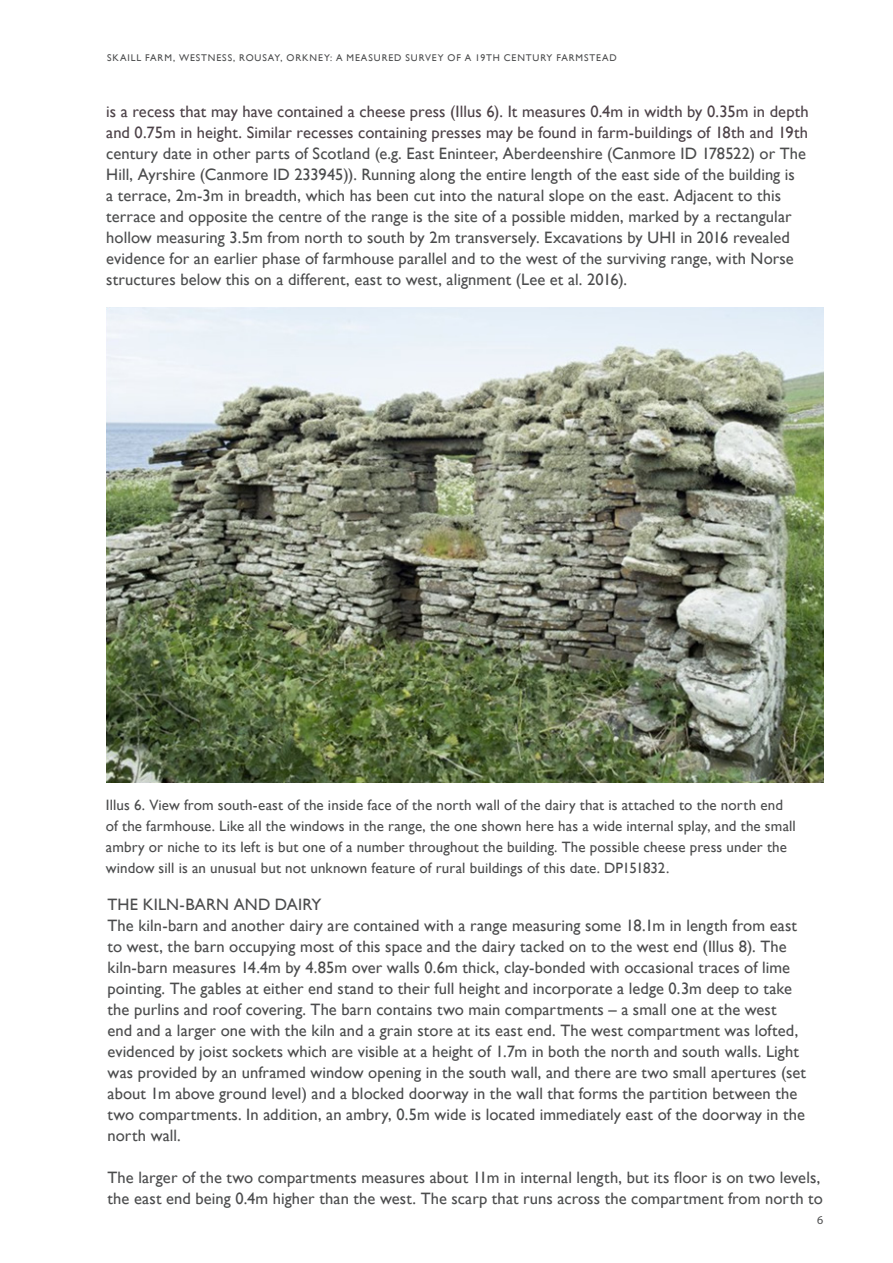
<style>
.page{position:relative;width:893px;height:1263px;background:#fff}
.page>*{position:absolute;margin:0;border:0;box-sizing:border-box;transform-origin:0 0}
._02_1st_SUBHEADS{font:16.5px/21px "Gill Sans";letter-spacing:.005em;color:#4b4c4d}
._02_1st_SUBHEADS-2{font:15px/21px "Gill Sans";letter-spacing:.01em;color:#4b4c4d}
.t1{font:12px "Myriad Pro";color:#4b4c4d}
.t2{font:9.75px "Gill Sans";letter-spacing:.09em;color:#4b4c4d}
.s1{color:#4c4147}
</style>
<div class="page">
<img style="left:106px;top:307px;width:717px;height:475px">
<p class="t2" style="left:107px;top:52px;width:511px">SKAILL FARM, WESTNESS, ROUSAY, ORKNEY: A MEASURED SURVEY OF A 19TH CENTURY FARMSTEAD</p>
<p class="_02_1st_SUBHEADS" style="left:106px;top:102px;width:704px"><span class="s1">is a recess that may have contained a cheese press (Illus 6). It measures 0.4m in width by 0.35m in depth and 0.75m in height. Similar recesses containing presses may be found in farm-buildings of 18th and 19th </span>century date in other parts of Scotland (e.g. East Eninteer, Aberdeenshire (Canmore ID 178522) or The Hill, Ayrshire (Canmore ID 233945)). Running along the entire length of the east side of the building is<br>a terrace, 2m-3m in breadth, which has been cut into the natural slope on the east. Adjacent to this terrace and opposite the centre of the range is the site of a possible midden, marked by a rectangular hollow measuring 3.5m from north to south by 2m transversely. Excavations by UHI in 2016 revealed evidence for an earlier phase of farmhouse parallel and to the west of the surviving range, with Norse structures below this on a different, east to west, alignment (Lee et al. 2016).</p>
<p class="_02_1st_SUBHEADS-2" style="left:106px;top:795px;width:692px">Illus 6. View from south-east of the inside face of the north wall of the dairy that is attached to the north end of the farmhouse. Like all the windows in the range, the one shown here has a wide internal splay, and the small ambry or niche to its left is but one of a number throughout the building. The possible cheese press under the window sill is an unusual but not unknown feature of rural buildings of this date. DP151832.</p>
<p class="_02_1st_SUBHEADS" style="left:108px;top:894px;width:215px">THE KILN-BARN AND DAIRY</p>
<p class="_02_1st_SUBHEADS" style="left:108px;top:915px;width:700px">The kiln-barn and another dairy are contained with a range measuring some 18.1m in length from east to west, the barn occupying most of this space and the dairy tacked on to the west end (Illus 8). The kiln-barn measures 14.4m by 4.85m over walls 0.6m thick, clay-bonded with occasional traces of lime pointing. The gables at either end stand to their full height and incorporate a ledge 0.3m deep to take the purlins and roof covering. The barn contains two main compartments – a small one at the west<br>end and a larger one with the kiln and a grain store at its east end. The west compartment was lofted, evidenced by joist sockets which are visible at a height of 1.7m in both the north and south walls. Light was provided by an unframed window opening in the south wall, and there are two small apertures (set about 1m above ground level) and a blocked doorway in the wall that forms the partition between the two compartments. In addition, an ambry, 0.5m wide is located immediately east of the doorway in the north wall.</p>
<p class="_02_1st_SUBHEADS" style="left:108px;top:1167px;width:717px">The larger of the two compartments measures about 11m in internal length, but its floor is on two levels, the east end being 0.4m higher than the west. The scarp that runs across the compartment from north to</p>
<p class="t1" style="left:817px;top:1213px;width:8px">6</p>
</div>
